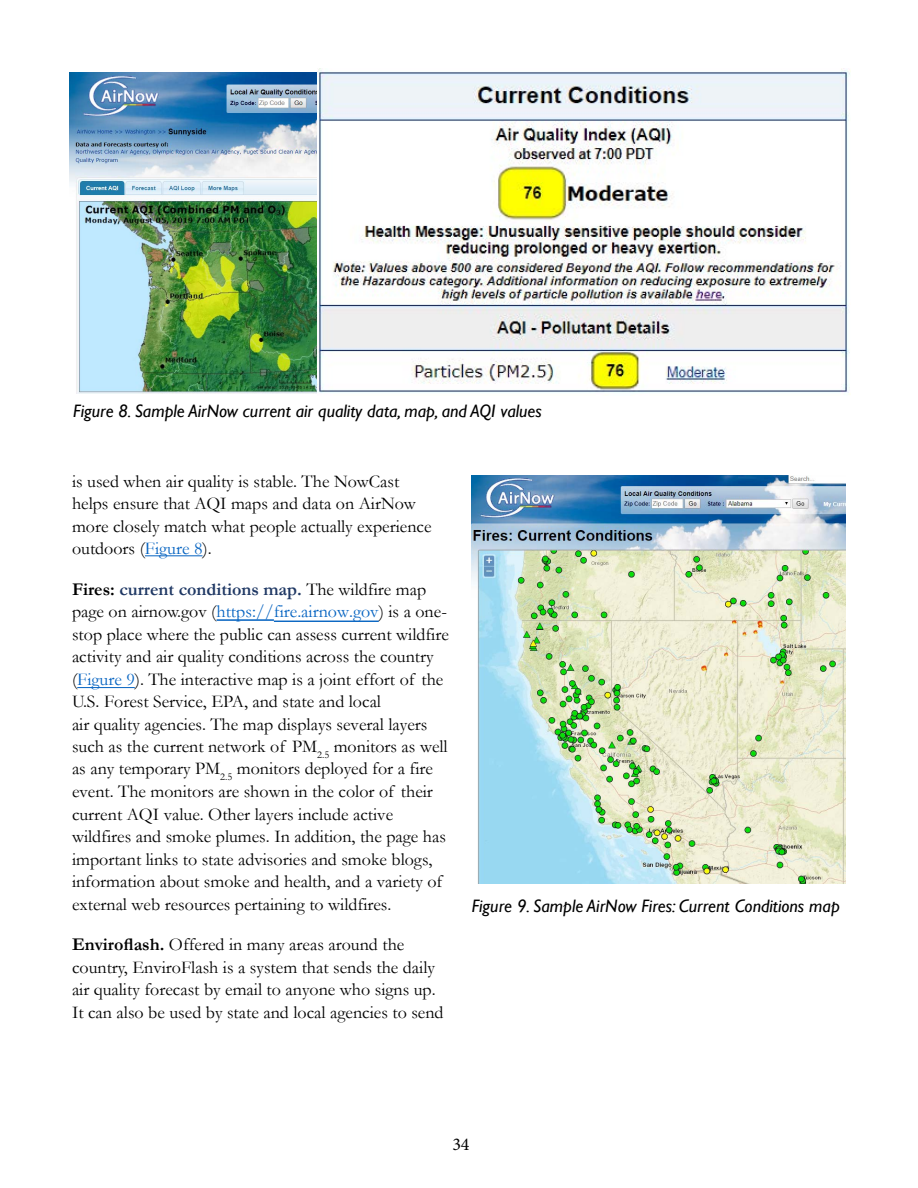
<style>
.page{position:relative;width:918px;height:1188px;background:#fff}
.page>*{position:absolute;margin:0;border:0;box-sizing:border-box;transform-origin:0 0}
.body{font:18px/22.5px "Garamond";color:#000}
.t1{font:italic 18px "Gill Sans";color:#000}
.t2{font:18px "Minion Pro";color:#000}
.s1{color:#0563c1}
.s2{font-weight:700}
.s3{font-weight:700;color:#1f3864}
</style>
<div class="page">
<hr style="left:145px;top:555px;width:57px;height:1px;background:#0563c1">
<img style="left:69px;top:72px;width:249px;height:321px">
<img style="left:318px;top:69px;width:533px;height:326px">
<img style="left:472px;top:475px;width:373px;height:409px">
<hr style="left:217px;top:620px;width:57px;height:1px;background:#0563c1">
<hr style="left:274px;top:621px;width:105px;height:1px;background:#0563c1">
<hr style="left:77px;top:687px;width:58px;height:1px;background:#0563c1">
<p class="t1" style="left:73px;top:401px;width:470px">Figure 8. Sample AirNow current air quality data, map, and AQI values</p>
<p class="body" style="left:72px;top:470px;width:361px">is used when air quality is stable. The NowCast helps ensure that AQI maps and data on AirNow more closely match what people actually experience outdoors (<span class="s1">Figure 8</span>).</p>
<p class="body" style="left:72px;top:578px;width:378px"><span class="s2">Fires:</span> <span class="s3">current conditions map.</span> The wildfire map page on airnow.gov (<span class="s1">https://fire.airnow.gov</span>) is a one&shy;stop place where the public can assess current wildfire activity and air quality conditions across the country (<span class="s1">Figure 9</span>). The interactive map is a joint effort of the U.S. Forest Service, EPA, and state and local<br>air quality agencies. The map displays several layers such as the current network of PM<sub>2.5</sub> monitors as well as any temporary PM<sub>2.5</sub> monitors deployed for a fire event. The monitors are shown in the color of their current AQI value. Other layers include active wildfires and smoke plumes. In addition, the page has important links to state advisories and smoke blogs, information about smoke and health, and a variety of external web resources pertaining to wildfires.</p>
<p class="body" style="left:72px;top:933px;width:373px"><span class="s2">Enviroflash.</span> Offered in many areas around the country, EnviroFlash is a system that sends the daily air quality forecast by email to anyone who signs up.<br>It can also be used by state and local agencies to send</p>
<p class="t1" style="left:472px;top:896px;width:370px">Figure 9. Sample AirNow Fires: Current Conditions map</p>
<p class="t2" style="left:452px;top:1132px;width:19px">34</p>
</div>
